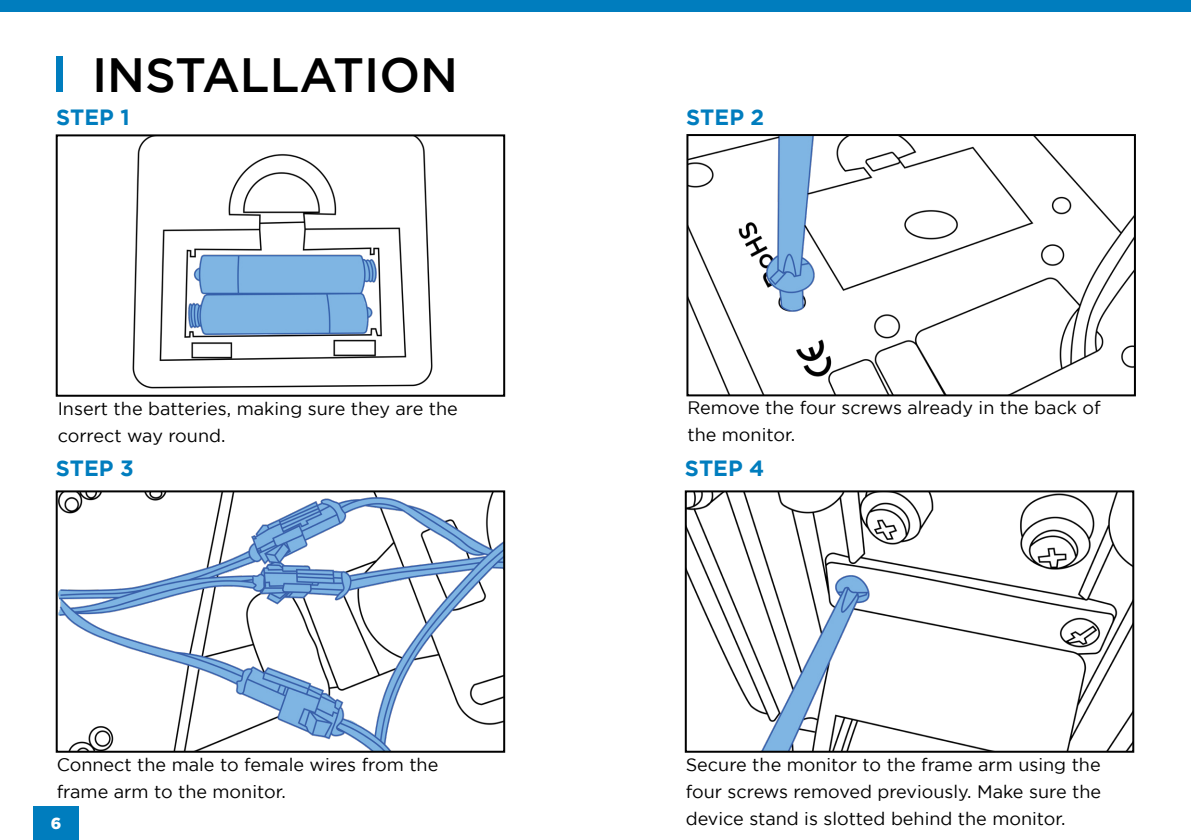
<style>
.page{position:relative;width:1191px;height:840px;background:#fff}
.page>*{position:absolute;margin:0;border:0;box-sizing:border-box;transform-origin:0 0}
.Section_Title{font:500 48px "Gotham";color:#000}
.Feature_Section_Titl{font:700 22px "Gotham";color:#007dbe}
.Paragraph{font:18px/27px "Gotham";color:#000}
.t1{font:900 16px "Gotham";color:#fff}
</style>
<div class="page">
<div style="left:33px;top:806px;width:46px;height:33px;background:#007dbe"></div>
<div style="left:0;top:0;width:1191px;height:11px;background:#007dbe"></div>
<div style="left:57px;top:57px;width:6px;height:35px;background:#007dbe"></div>
<img style="left:132px;top:137px;width:301px;height:252px">
<div style="left:56px;top:134px;width:449px;height:262px;border:2px solid #000"></div>
<img style="left:689px;top:137px;width:444px;height:256px">
<div style="left:686px;top:134px;width:450px;height:262px;border:2px solid #000"></div>
<img style="left:59px;top:493px;width:443px;height:256px">
<div style="left:56px;top:490px;width:449px;height:262px;border:2px solid #000"></div>
<img style="left:688px;top:493px;width:443px;height:256px">
<div style="left:685px;top:490px;width:449px;height:262px;border:2px solid #000"></div>
<p class="Section_Title" style="left:92px;top:47px;width:367px">INSTALLATION</p>
<p class="Feature_Section_Titl" style="left:56px;top:104px;width:75px">STEP 1</p>
<p class="Feature_Section_Titl" style="left:686px;top:104px;width:80px">STEP 2</p>
<p class="Paragraph" style="left:58px;top:394px;width:401px">Insert the batteries, making sure they are the correct way round.</p>
<p class="Paragraph" style="left:687px;top:394px;width:415px">Remove the four screws already in the back of the monitor.</p>
<p class="Feature_Section_Titl" style="left:56px;top:455px;width:79px">STEP 3</p>
<p class="Paragraph" style="left:57px;top:750px;width:383px">Connect the male to female wires from the</p>
<p class="Paragraph" style="left:57px;top:777px;width:230px">frame arm to the monitor.</p>
<p class="t1" style="left:51px;top:813px;width:12px">6</p>
<p class="Feature_Section_Titl" style="left:685px;top:455px;width:81px">STEP 4</p>
<p class="Paragraph" style="left:686px;top:750px;width:417px;text-align:justify">Secure the monitor to the frame arm using the four screws removed previously. Make sure the device stand is slotted behind the monitor.</p>
</div>
